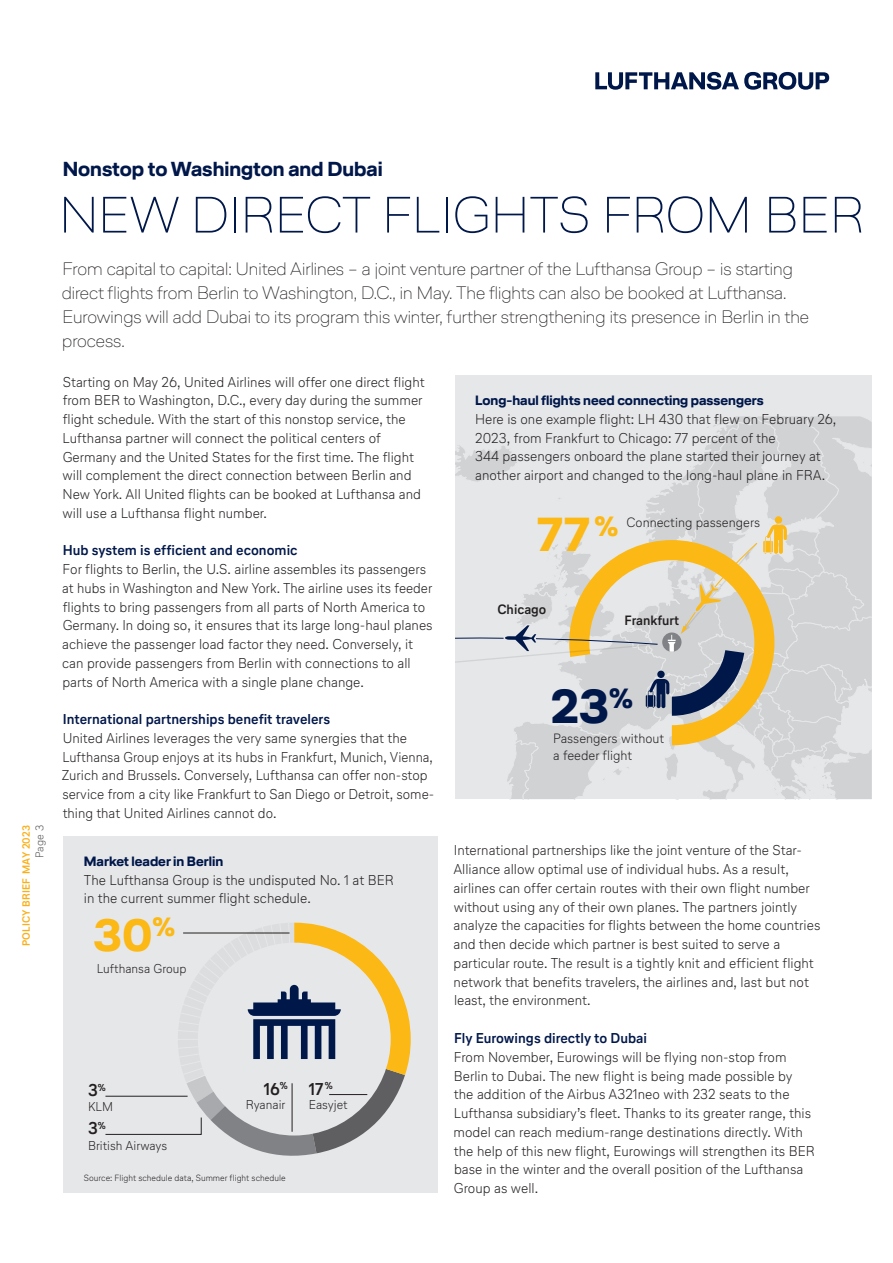
<style>
.page{position:relative;width:893px;height:1263px;background:#fff}
.page>*{position:absolute;margin:0;border:0;box-sizing:border-box;transform-origin:0 0}
.t1{font:100 51px "Lufthansa Head";letter-spacing:.005em;color:#00174a}
.t2{font:700 47.55px "Lufthansa Head";color:#fcb814}
.t3{font:700 47.55px "Lufthansa Head";color:#00174a}
.t4{font:700 45.3px "Lufthansa Head";color:#fcb814}
.t5{font:700 20.25px "Lufthansa Head";color:#00174a}
.t6{font:100 18px/24px "Lufthansa Head";color:#231f20}
.t7{font:700 17.1px "Lufthansa Text";color:#231f20}
.t8{font:300 14.25px/18.8px "Lufthansa Text";color:#231f20}
.t9{font:700 14.25px "Lufthansa Text";color:#00174a}
.t10{font:700 13.5px "Lufthansa Head";color:#00174a}
.t11{font:300 13.5px/16.2px "Lufthansa Text";color:#231f20}
.t12{font:700 13.5px "Lufthansa Text";color:#231f20}
.t13{font:300 12.9px "Lufthansa Text";color:#231f20}
.t14{font:300 11.25px "Lufthansa Text";color:#57585a}
.t15{font:700 10.5px "Lufthansa Text";letter-spacing:.02em;color:#faaf18}
.t16{font:300 9px "Lufthansa Text";color:#231f20}
</style>
<div class="page">
<svg style="left:595px;top:72px;width:234px;height:18px"></svg>
<div style="left:64px;top:837px;width:374px;height:356px;background:#e6e7e9"></div>
<div style="left:455px;top:375px;width:417px;height:424px;background:#e6e7e9"></div>
<svg style="left:455px;top:416px;width:417px;height:384px"></svg>
<svg style="left:105px;top:922px;width:306px;height:234px"></svg>
<p class="t15" style="left:19px;top:946px;width:123px;rotate:-90deg">POLICY BRIEF MAY 2023</p>
<p class="t14" style="left:32px;top:858px;width:34px;rotate:-90deg">Page 3</p>
<h3 class="t5" style="left:63px;top:155px;width:321px">Nonstop to Washington and Dubai</h3>
<h1 class="t1" style="left:60px;top:180px;width:806px">NEW DIRECT FLIGHTS FROM BER</h1>
<p class="t6" style="left:62px;top:256px;width:749px">From capital to capital: United Airlines – a joint venture partner of the Lufthansa Group – is starting direct flights from Berlin to Washington, D.C., in May. The flights can also be booked at Lufthansa.<br>Eurowings will add Dubai to its program this winter, further strengthening its presence in Berlin in the process.</p>
<p class="t8" style="left:63px;top:372px;width:364px">Starting on May 26, United Airlines will offer one direct flight from BER to Washington, D.C., every day during the summer flight schedule. With the start of this nonstop service, the Lufthansa partner will connect the political centers of Germany and the United States for the first time. The flight will complement the direct connection between Berlin and New York. All United flights can be booked at Lufthansa and will use a Lufthansa flight number.</p>
<p class="t9" style="left:63px;top:540px;width:236px">Hub system is efficient and economic</p>
<p class="t8" style="left:62px;top:559px;width:372px">For flights to Berlin, the U.S. airline assembles its passengers at hubs in Washington and New York. The airline uses its feeder flights to bring passengers from all parts of North America to Germany. In doing so, it ensures that its large long-haul planes achieve the passenger load factor they need. Conversely, it can provide passengers from Berlin with connections to all parts of North America with a single plane change.</p>
<p class="t9" style="left:63px;top:709px;width:269px">International partnerships benefit travelers</p>
<p class="t8" style="left:62px;top:728px;width:374px">United Airlines leverages the very same synergies that the Lufthansa Group enjoys at its hubs in Frankfurt, Munich, Vienna, Zurich and Brussels. Conversely, Lufthansa can offer non-stop service from a city like Frankfurt to San Diego or Detroit, some&shy;thing that United Airlines cannot do.</p>
<p class="t8" style="left:453px;top:841px;width:369px">International partnerships like the joint venture of the Star-Alliance allow optimal use of individual hubs. As a result, airlines can offer certain routes with their own flight number without using any of their own planes. The partners jointly analyze the capacities for flights between the home countries and then decide which partner is best suited to serve a particular route. The result is a tightly knit and efficient flight network that benefits travelers, the airlines and, last but not least, the environment.</p>
<p class="t9" style="left:454px;top:1028px;width:195px">Fly Eurowings directly to Dubai</p>
<p class="t8" style="left:454px;top:1047px;width:363px">From November, Eurowings will be flying non-stop from Berlin to Dubai. The new flight is being made possible by the addition of the Airbus A321neo with 232 seats to the Lufthansa subsidiary’s fleet. Thanks to its greater range, this model can reach medium-range destinations directly. With the help of this new flight, Eurowings will strengthen its BER base in the winter and the overall position of the Lufthansa Group as well.</p>
<p class="t10" style="left:475px;top:391px;width:290px">Long-haul flights need connecting passengers</p>
<p class="t8" style="left:475px;top:409px;width:363px">Here is one example flight: LH 430 that flew on February 26, 2023, from Frankfurt to Chicago: 77 percent of the<br>344 passengers onboard the plane started their journey at another airport and changed to the long-haul plane in FRA.</p>
<h2 class="t2" style="left:537px;top:501px;width:83px">77<sup>%</sup></h2>
<p class="t11" style="left:626px;top:514px;width:135px">Connecting passengers</p>
<p class="t12" style="left:497px;top:600px;width:51px">Chicago</p>
<p class="t12" style="left:624px;top:611px;width:56px">Frankfurt</p>
<h2 class="t3" style="left:551px;top:673px;width:84px">23<sup>%</sup></h2>
<p class="t11" style="left:553px;top:730px;width:113px">Passengers without a feeder flight</p>
<p class="t10" style="left:84px;top:851px;width:141px">Market leader in Berlin</p>
<p class="t8" style="left:84px;top:870px;width:311px">The Lufthansa Group is the undisputed No. 1 at BER in the current summer flight schedule.</p>
<h3 class="t4" style="left:94px;top:903px;width:83px">30<sup>%</sup></h3>
<p class="t13" style="left:97px;top:960px;width:91px">Lufthansa Group</p>
<p class="t7" style="left:264px;top:1077px;width:25px">16<sup>%</sup></p>
<p class="t7" style="left:309px;top:1077px;width:25px">17<sup>%</sup></p>
<p class="t7" style="left:88px;top:1078px;width:19px">3<sup>%</sup></p>
<p class="t13" style="left:246px;top:1095px;width:41px">Ryanair</p>
<p class="t13" style="left:309px;top:1095px;width:40px">Easyjet</p>
<p class="t13" style="left:88px;top:1098px;width:27px">KLM</p>
<p class="t7" style="left:88px;top:1116px;width:19px">3<sup>%</sup></p>
<p class="t13" style="left:88px;top:1136px;width:81px">British Airways</p>
<p class="t16" style="left:84px;top:1172px;width:203px">Source: Flight schedule data, Summer flight schedule</p>
</div>
